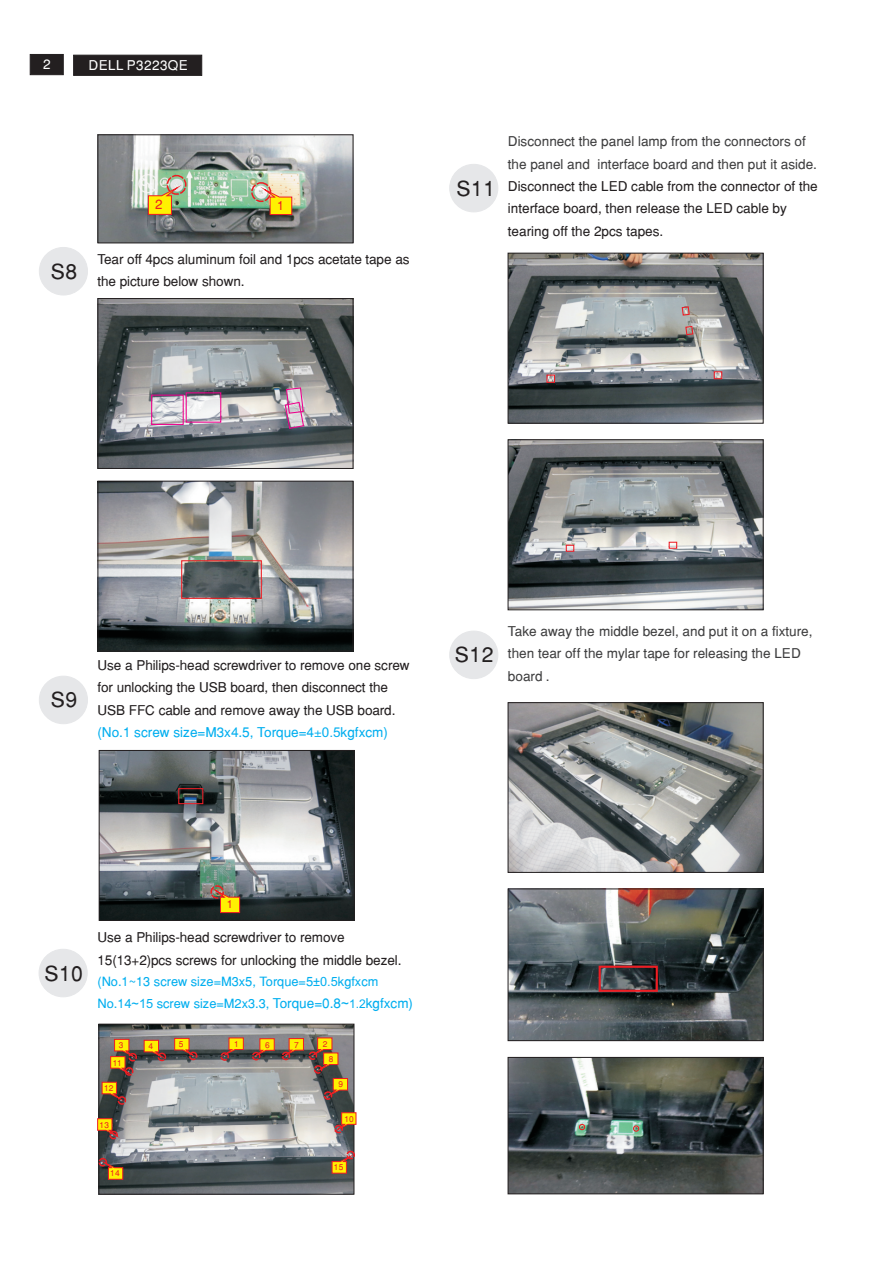
<style>
.page{position:relative;width:893px;height:1263px;background:#fff}
.page>*{position:absolute;margin:0;border:0;box-sizing:border-box;transform-origin:0 0}
.t1{font:21px "Helvetica";letter-spacing:.03em;color:#231f20}
.t2{font:13.5px/22.4px "Helvetica";letter-spacing:-.01em;color:#231f20}
.t3{font:13.5px/22.4px "Helvetica";color:#3e3e3f}
.t4{font:13.5px "Helvetica";letter-spacing:.03em;color:#fff}
.t5{font:13.35px "Helvetica";color:#ee1d23}
.t6{font:12.75px/21.9px "Helvetica";color:#00aeef}
.t7{font:12.6px "Helvetica";color:#ee1d23}
.t8{font:11.1px "Helvetica";color:#ee1d23}
.t9{font:8.25px "Helvetica";letter-spacing:.03em;color:#ee1d23}
.s1{color:#00aeef}
.s2{font-family:"Helvetica Neue LT Std";font-size:12.75px;color:#00aeef}
.s3{font-family:"Arial";color:#00aeef}
.s4{font-family:"Arial"}
.s5{font-size:13.5px}
.s6{font-family:"Arial";font-size:13.5px}
.s7{font-family:"Arial";font-size:12px}
</style>
<div class="page">
<svg style="left:30px;top:54px;width:34px;height:21px"></svg>
<svg style="left:73px;top:55px;width:129px;height:21px;background:#242021"></svg>
<div style="left:39px;top:949px;width:48px;height:48px;background:#e6e7e9;border:1px solid #e6e7e9;border-radius:50%"></div>
<div style="left:449px;top:631px;width:49px;height:48px;background:#e6e7e9;border:1px solid #e6e7e9;border-radius:50%"></div>
<div style="left:449px;top:164px;width:49px;height:48px;background:#e6e7e9;border:1px solid #e6e7e9;border-radius:50%"></div>
<img style="left:101px;top:752px;width:251px;height:167px">
<div style="left:99px;top:750px;width:255px;height:171px;border:1px solid #231f20"></div>
<svg style="left:209px;top:886px;width:31px;height:27px"></svg>
<div style="left:210px;top:885px;width:14px;height:14px;border:1px dashed #ee1d23;border-radius:50%"></div>
<div style="left:178px;top:788px;width:25px;height:16px;border:1px solid #ee2028"></div>
<img style="left:510px;top:1059px;width:251px;height:133px">
<div style="left:508px;top:1057px;width:255px;height:137px;border:1px solid #231f20"></div>
<svg style="left:579px;top:1124px;width:6px;height:6px"></svg>
<div style="left:633px;top:1125px;width:6px;height:7px;border:1px solid #ee1d23;border-radius:50%"></div>
<img style="left:510px;top:891px;width:251px;height:148px">
<div style="left:508px;top:889px;width:255px;height:152px;border:1px solid #231f20"></div>
<div style="left:599px;top:966px;width:59px;height:26px;border:2px solid #ee1d23"></div>
<img style="left:510px;top:704px;width:251px;height:167px">
<div style="left:508px;top:702px;width:255px;height:171px;border:1px solid #231f20"></div>
<img style="left:100px;top:137px;width:251px;height:104px">
<div style="left:98px;top:135px;width:255px;height:108px;border:1px solid #231f20"></div>
<svg style="left:258px;top:185px;width:35px;height:30px"></svg>
<div style="left:167px;top:175px;width:20px;height:20px;border:1px dashed #ee1d23;border-radius:50%"></div>
<svg style="left:148px;top:183px;width:36px;height:32px"></svg>
<div style="left:251px;top:182px;width:20px;height:20px;border:1px dashed #ee1d23;border-radius:50%"></div>
<img style="left:100px;top:483px;width:251px;height:166px">
<div style="left:98px;top:481px;width:255px;height:170px;border:1px solid #231f20"></div>
<div style="left:181px;top:560px;width:81px;height:39px;border:1px solid #ee1d23"></div>
<img style="left:100px;top:300px;width:251px;height:167px">
<div style="left:98px;top:298px;width:255px;height:171px;border:1px solid #231f20"></div>
<div style="left:151px;top:395px;width:33px;height:30px;border:1px solid #ed028c"></div>
<div style="left:186px;top:392px;width:35px;height:31px;border:1px solid #ed028c"></div>
<svg style="left:284px;top:387px;width:21px;height:43px"></svg>
<img style="left:101px;top:1026px;width:251px;height:166px">
<div style="left:99px;top:1024px;width:255px;height:170px;border:1px solid #231f20"></div>
<div style="left:118px;top:1096px;width:8px;height:9px;border:1px dashed #ee1d23;border-radius:50%"></div>
<div style="left:324px;top:1091px;width:8px;height:9px;border:1px dashed #ee1d23;border-radius:50%"></div>
<svg style="left:218px;top:1037px;width:130px;height:62px;background:#9b8f76"></svg>
<svg style="left:331px;top:1112px;width:26px;height:22px"></svg>
<svg style="left:101px;top:1038px;width:99px;height:65px;background:#998c73"></svg>
<svg style="left:97px;top:1118px;width:26px;height:22px"></svg>
<div style="left:346px;top:1151px;width:9px;height:8px;border:1px dashed #ee1d23;border-radius:50%"></div>
<svg style="left:98px;top:1158px;width:26px;height:22px"></svg>
<svg style="left:331px;top:1152px;width:24px;height:22px"></svg>
<div style="left:98px;top:1158px;width:9px;height:8px;border:1px dashed #ee1d23;border-radius:50%"></div>
<img style="left:510px;top:442px;width:251px;height:166px">
<div style="left:508px;top:440px;width:255px;height:170px;border:1px solid #231f20"></div>
<div style="left:669px;top:542px;width:8px;height:7px;border:1px solid #ee2028"></div>
<div style="left:566px;top:545px;width:8px;height:7px;border:1px solid #ee2028"></div>
<img style="left:510px;top:255px;width:251px;height:166px">
<div style="left:508px;top:253px;width:255px;height:170px;border:1px solid #231f20"></div>
<div style="left:714px;top:371px;width:8px;height:8px;border:1px solid #ee2028"></div>
<svg style="left:685px;top:325px;width:9px;height:11px"></svg>
<div style="left:546px;top:375px;width:9px;height:8px;border:1px solid #ee2028"></div>
<svg style="left:681px;top:306px;width:9px;height:10px"></svg>
<div style="left:39px;top:247px;width:49px;height:48px;background:#e6e7e9;border:1px solid #e6e7e9;border-radius:50%"></div>
<div style="left:39px;top:676px;width:49px;height:48px;background:#e6e7e9;border:1px solid #e6e7e9;border-radius:50%"></div>
<p class="t4" style="left:43px;top:59px;width:9px">2</p>
<p class="t4" style="left:89px;top:60px;width:101px">DELL P3223QE</p>
<h1 class="t1" style="left:51px;top:263px;width:28px">S8</h1>
<p class="t5" style="left:155px;top:199px;width:9px">2</p>
<p class="t7" style="left:277px;top:200px;width:9px">1</p>
<p class="t2" style="left:97px;top:249px;width:314px">Tear off 4pcs aluminum foil and 1pcs acetate tape as the picture below shown.</p>
<h1 class="t1" style="left:457px;top:180px;width:40px">S11</h1>
<p class="t3" style="left:508px;top:132px;width:311px">Disconnect the panel lamp from the connectors of the panel and interface board and then put it aside.</p>
<p class="t2" style="left:508px;top:176px;width:311px">Disconnect the LED cable from the connector of the interface board, then release the LED cable by tearing off the 2pcs tapes.</p>
<h1 class="t1" style="left:51px;top:692px;width:28px">S9</h1>
<p class="t2" style="left:98px;top:655px;width:314px">Use a Philips-head screwdriver to remove one screw for unlocking the USB board, then disconnect the USB FFC cable and remove away the USB board. <span class="s1">(No.1 screw size=M3x4.5, Torque=4</span><span class="s2">±</span><span class="s3">0.5</span><span class="s1">kgfxcm)</span></p>
<h1 class="t1" style="left:455px;top:647px;width:40px">S12</h1>
<p class="t3" style="left:508px;top:621px;width:306px">Take away the middle bezel, and put it on a fixture,</p>
<p class="t3" style="left:508px;top:666px;width:43px">board .</p>
<p class="t3" style="left:508px;top:644px;width:294px">then tear off the mylar tape for releasing the LED</p>
<h1 class="t1" style="left:44px;top:966px;width:40px">S10</h1>
<p class="t8" style="left:227px;top:900px;width:8px">1</p>
<p class="t2" style="left:97px;top:928px;width:305px">Use a Philips-head screwdriver to remove<br>15(13+2)pcs screws for unlocking the middle bezel.</p>
<p class="t6" style="left:97px;top:972px;width:317px">(No.1~13 screw size=M3x5, Torque=5<span class="s4">±0.5</span>kgfxcm<br>No.14<span class="s4">~15</span> screw size=M2x3.3, <span class="s5">Torque=0.8</span><span class="s6">~</span><span class="s7">1.2</span><span class="s5">kgfxcm)</span></p>
<p class="t9" style="left:119px;top:1042px;width:6px">3</p>
<p class="t9" style="left:234px;top:1041px;width:6px">1</p>
<p class="t9" style="left:323px;top:1041px;width:6px">2</p>
<p class="t9" style="left:148px;top:1043px;width:6px">4</p>
<p class="t9" style="left:179px;top:1041px;width:6px">5</p>
<p class="t9" style="left:265px;top:1041px;width:6px">6</p>
<p class="t9" style="left:294px;top:1041px;width:6px">7</p>
<p class="t9" style="left:113px;top:1059px;width:10px">11</p>
<p class="t9" style="left:104px;top:1085px;width:11px">12</p>
<p class="t9" style="left:100px;top:1121px;width:11px">13</p>
<p class="t9" style="left:110px;top:1170px;width:11px">14</p>
<p class="t9" style="left:329px;top:1056px;width:6px">8</p>
<p class="t9" style="left:338px;top:1081px;width:6px">9</p>
<p class="t9" style="left:344px;top:1115px;width:11px">10</p>
<p class="t9" style="left:334px;top:1164px;width:11px">15</p>
</div>
